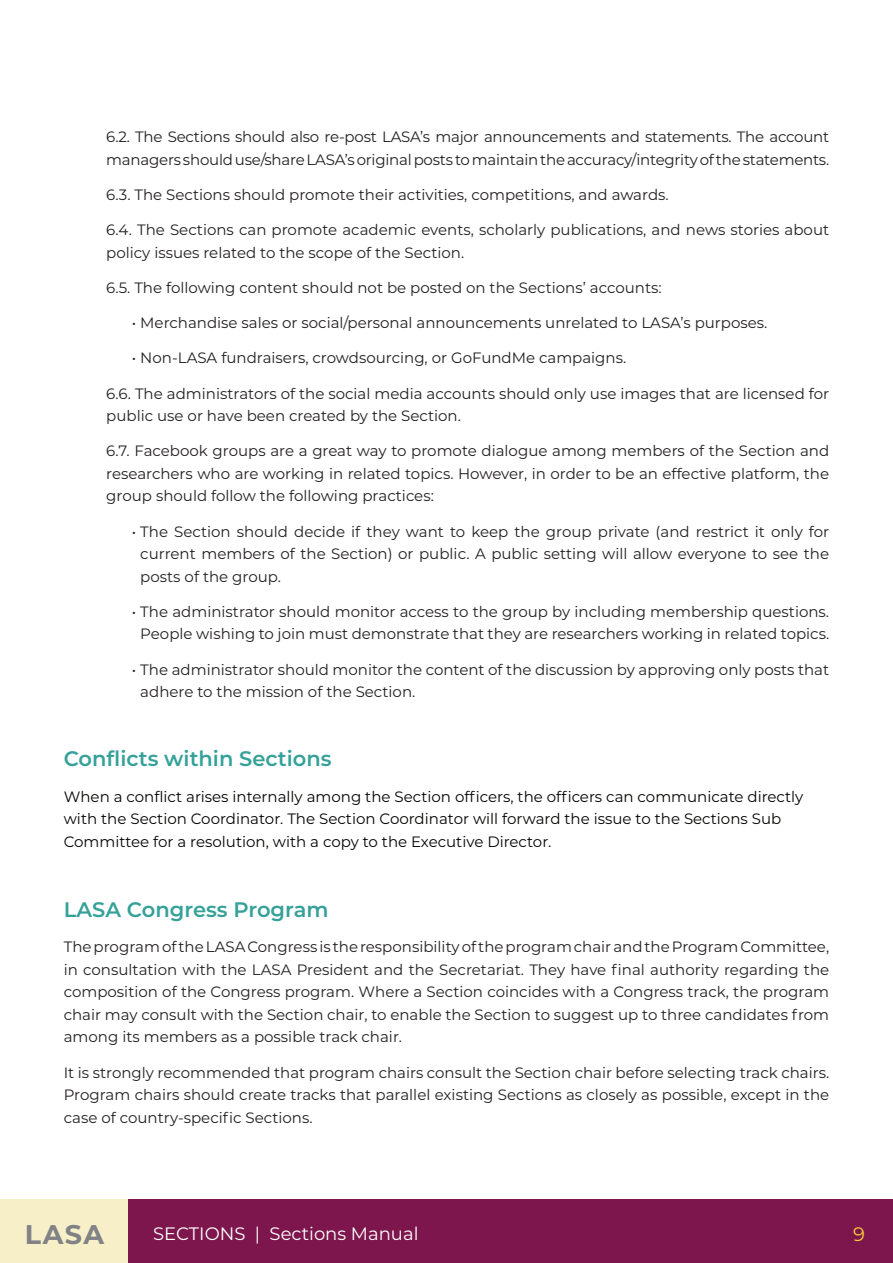
<style>
.page{position:relative;width:893px;height:1263px;background:#fff}
.page>*{position:absolute;margin:0;border:0;box-sizing:border-box;transform-origin:0 0}
.t1{font:700 27px "Montserrat";color:#808285}
.Sub_tituares_turques{font:600 21px "Montserrat";color:#35a199}
.t2{font:19.5px "Montserrat";color:#f8ce34}
.t3{font:18px "Montserrat";color:#fff}
.Cuerpo_de_texto{font:15px/22.5px "Montserrat";color:#231f20}
.Sub_tituares_turques-2{font:15px/22.5px "Montserrat";color:#040503}
</style>
<div class="page">
<div style="left:0;top:1199px;width:129px;height:64px;background:#f6efc7"></div>
<div style="left:129px;top:1199px;width:764px;height:64px;background:#7d164c"></div>
<p class="Cuerpo_de_texto" style="left:106px;top:125px;width:724px">6.2. The Sections should also re-post LASA’s major announcements and statements. The account managers should use/share LASA’s original posts to maintain the accuracy/integrity of the statements.</p>
<p class="Cuerpo_de_texto" style="left:106px;top:183px;width:564px">6.3. The Sections should promote their activities, competitions, and awards.</p>
<p class="Cuerpo_de_texto" style="left:106px;top:218px;width:724px">6.4. The Sections can promote academic events, scholarly publications, and news stories about policy issues related to the scope of the Section.</p>
<p class="Cuerpo_de_texto" style="left:106px;top:276px;width:557px">6.5. The following content should not be posted on the Sections’ accounts:</p>
<p class="Cuerpo_de_texto" style="left:132px;top:311px;width:637px">• Merchandise sales or social/personal announcements unrelated to LASA’s purposes.</p>
<p class="Cuerpo_de_texto" style="left:132px;top:346px;width:496px">• Non-LASA fundraisers, crowdsourcing, or GoFundMe campaigns.</p>
<p class="Cuerpo_de_texto" style="left:106px;top:382px;width:724px">6.6. The administrators of the social media accounts should only use images that are licensed for public use or have been created by the Section.</p>
<p class="Cuerpo_de_texto" style="left:106px;top:439px;width:724px;text-align:justify">6.7. Facebook groups are a great way to promote dialogue among members of the Section and researchers who are working in related topics. However, in order to be an effective platform, the group should follow the following practices:</p>
<p class="Cuerpo_de_texto" style="left:140px;top:520px;width:690px;text-align:justify;text-indent:-9px">• The Section should decide if they want to keep the group private (and restrict it only for current members of the Section) or public. A public setting will allow everyone to see the posts of the group.</p>
<p class="Cuerpo_de_texto" style="left:132px;top:600px;width:699px;text-align:center">• The administrator should monitor access to the group by including membership questions.<br>People wishing to join must demonstrate that they are researchers working in related topics.</p>
<p class="Cuerpo_de_texto" style="left:140px;top:658px;width:690px;text-indent:-9px">• The administrator should monitor the content of the discussion by approving only posts that adhere to the mission of the Section.</p>
<p class="Sub_tituares_turques" style="left:64px;top:744px;width:269px">Conflicts within Sections</p>
<p class="Sub_tituares_turques-2" style="left:64px;top:784px;width:741px">When a conflict arises internally among the Section officers, the officers can communicate directly with the Section Coordinator. The Section Coordinator will forward the issue to the Sections Sub<br>Committee for a resolution, with a copy to the Executive Director.</p>
<p class="Sub_tituares_turques" style="left:64px;top:895px;width:266px">LASA Congress Program</p>
<p class="Cuerpo_de_texto" style="left:64px;top:935px;width:767px;text-align:justify">The program of the LASA Congress is the responsibility of the program chair and the Program Committee, in consultation with the LASA President and the Secretariat. They have final authority regarding the composition of the Congress program. Where a Section coincides with a Congress track, the program chair may consult with the Section chair, to enable the Section to suggest up to three candidates from among its members as a possible track chair.</p>
<p class="Cuerpo_de_texto" style="left:64px;top:1060px;width:767px;text-align:justify">It is strongly recommended that program chairs consult the Section chair before selecting track chairs.<br>Program chairs should create tracks that parallel existing Sections as closely as possible, except in the case of country-specific Sections.</p>
<h1 class="t1" style="left:25px;top:1215px;width:81px">LASA</h1>
<p class="t3" style="left:153px;top:1221px;width:267px">SECTIONS | Sections Manual</p>
<h3 class="t2" style="left:853px;top:1220px;width:13px">9</h3>
</div>
